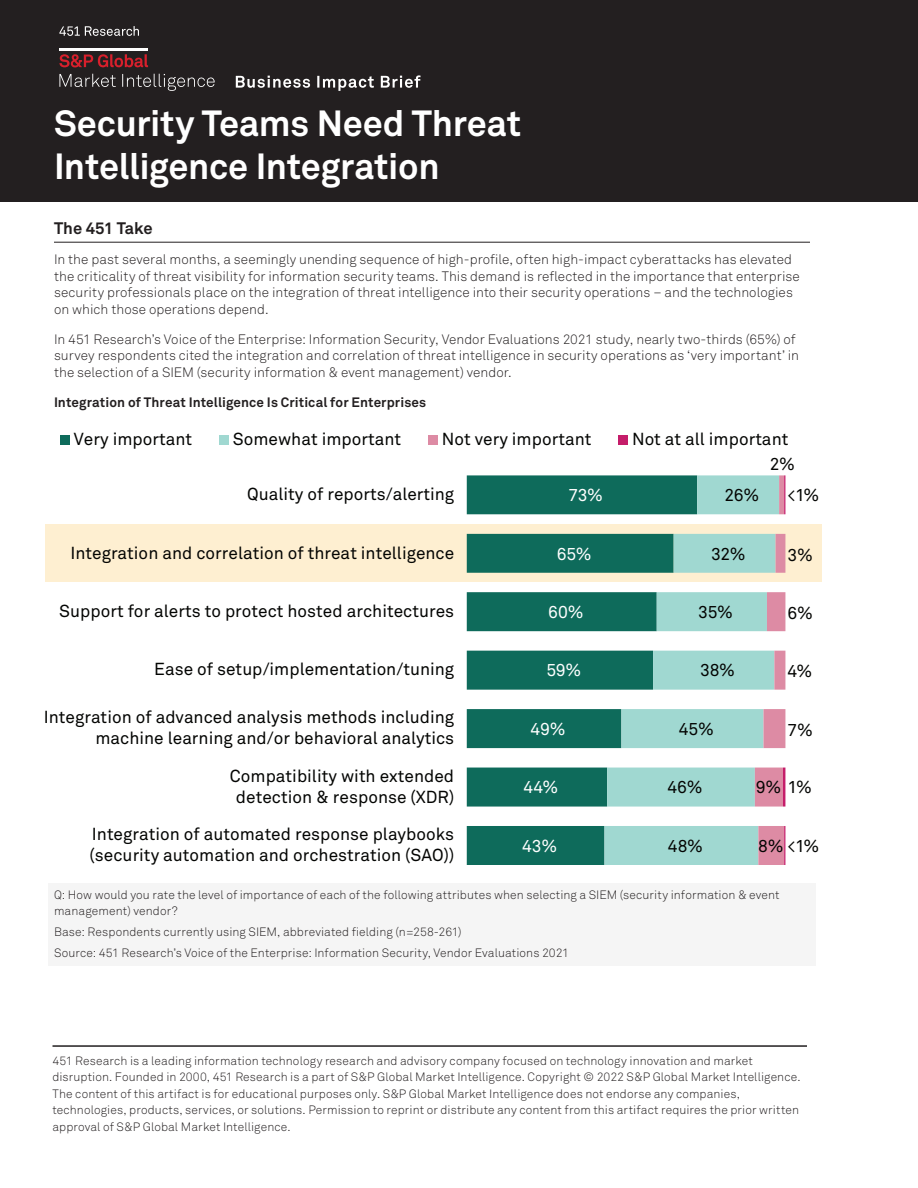
<style>
.page{position:relative;width:918px;height:1188px;background:#fff}
.page>*{position:absolute;margin:0;border:0;box-sizing:border-box;transform-origin:0 0}
.Heading_1{font:700 36px/43.2px "Akkurat Pro";letter-spacing:-.01em;color:#fff}
.t1{font:17.25px/20.7px "Akkurat Pro";color:#040503;text-align:right}
.t2{font:17.25px "Akkurat Pro";letter-spacing:-.005em;color:#fff}
.Heading_2{font:700 16.5px "Akkurat Pro";color:#231f20}
.t3{font:300 13.5px/16.5px "Akkurat Pro";letter-spacing:.005em;color:#231f20}
.Exhibit_title{font:700 13.5px "Akkurat Pro";letter-spacing:.01em;color:#231f20}
.Copyright_Rule{font:300 12px/16.5px "Akkurat Pro";letter-spacing:.01em;color:#231f20}
.Source{font:300 12px/16.5px "Akkurat Pro";letter-spacing:.01em;color:#231f20}
.Source_last_line{font:300 12px "Akkurat Pro";letter-spacing:.01em;color:#231f20}
</style>
<div class="page">
<div style="left:0;top:0;width:918px;height:202px;background:#231f20"></div>
<svg style="left:236px;top:75px;width:185px;height:16px"></svg>
<svg style="left:59px;top:74px;width:156px;height:17px"></svg>
<svg style="left:59px;top:54px;width:89px;height:14px"></svg>
<hr style="left:59px;top:48px;width:89px;height:3px;background:#fff">
<svg style="left:59px;top:26px;width:80px;height:10px"></svg>
<hr style="left:54px;top:242px;width:756px;height:1px;background:#231f20">
<div style="left:48px;top:883px;width:768px;height:41px;background:#f5f5f5"></div>
<div style="left:48px;top:921px;width:768px;height:24px;background:#f5f5f5"></div>
<div style="left:48px;top:942px;width:768px;height:24px;background:#f5f5f5"></div>
<div style="left:45px;top:524px;width:777px;height:58px;background:#feefd1"></div>
<svg style="left:467px;top:475px;width:137px;height:390px;fill:#0e6b5b"></svg>
<svg style="left:604px;top:475px;width:151px;height:390px;fill:#a0d8d1"></svg>
<svg style="left:755px;top:475px;width:30px;height:390px"></svg>
<hr style="left:784px;top:826px;width:1px;height:39px;background:#c51d6a">
<hr style="left:783px;top:768px;width:2px;height:39px;background:#c51d6a">
<hr style="left:784px;top:475px;width:1px;height:39px;background:#c51d6a">
<div style="left:60px;top:435px;width:10px;height:10px;background:#0e6b5b"></div>
<div style="left:219px;top:435px;width:9px;height:10px;background:#a0d8d1"></div>
<div style="left:428px;top:435px;width:10px;height:10px;background:#dd8ba4"></div>
<div style="left:618px;top:435px;width:10px;height:10px;background:#c51d6a"></div>
<hr style="left:52px;top:1045px;width:755px;height:2px;background:#231f20">
<p class="Heading_1" style="left:54px;top:102px;width:469px">Security Teams Need Threat<br>Intelligence Integration</p>
<p class="Heading_2" style="left:54px;top:218px;width:100px">The 451 Take</p>
<p class="t3" style="left:54px;top:251px;width:747px">In the past several months, a seemingly unending sequence of high-profile, often high-impact cyberattacks has elevated the criticality of threat visibility for information security teams. This demand is reflected in the importance that enterprise security professionals place on the integration of threat intelligence into their security operations – and the technologies on which those operations depend.</p>
<p class="t3" style="left:54px;top:331px;width:747px">In 451 Research’s Voice of the Enterprise: Information Security, Vendor Evaluations 2021 study, nearly two-thirds (65%) of survey respondents cited the integration and correlation of threat intelligence in security operations as ‘very important’ in the selection of a SIEM (security information &amp; event management) vendor.</p>
<p class="Exhibit_title" style="left:54px;top:394px;width:374px">Integration of Threat Intelligence Is Critical for Enterprises</p>
<p class="t1" style="left:74px;top:429px;width:120px">Very important</p>
<p class="t1" style="left:233px;top:429px;width:170px">Somewhat important</p>
<p class="t1" style="left:442px;top:429px;width:151px">Not very important</p>
<p class="t1" style="left:632px;top:429px;width:158px">Not at all important</p>
<p class="t1" style="left:770px;top:453px;width:27px">2%</p>
<p class="t1" style="left:247px;top:484px;width:209px">Quality of reports/alerting</p>
<p class="t2" style="left:568px;top:485px;width:36px">73%</p>
<p class="t1" style="left:725px;top:485px;width:36px">26%</p>
<p class="t1" style="left:788px;top:485px;width:33px">&lt;1%</p>
<p class="t1" style="left:70px;top:542px;width:385px">Integration and correlation of threat intelligence</p>
<p class="t2" style="left:557px;top:543px;width:36px">65%</p>
<p class="t1" style="left:711px;top:543px;width:36px">32%</p>
<p class="t1" style="left:788px;top:544px;width:27px">3%</p>
<p class="t1" style="left:59px;top:601px;width:397px">Support for alerts to protect hosted architectures</p>
<p class="t2" style="left:548px;top:602px;width:37px">60%</p>
<p class="t1" style="left:698px;top:602px;width:36px">35%</p>
<p class="t1" style="left:788px;top:603px;width:27px">6%</p>
<p class="t1" style="left:154px;top:659px;width:302px">Ease of setup/implementation/tuning</p>
<p class="t1" style="left:44px;top:707px;width:412px">Integration of advanced analysis methods including machine learning and/or behavioral analytics</p>
<p class="t1" style="left:230px;top:766px;width:226px;text-align:center">Compatibility with extended detection &amp; response (XDR)</p>
<p class="t1" style="left:90px;top:824px;width:366px;text-align:left">Integration of automated response playbooks (security automation and orchestration (SAO))</p>
<p class="t2" style="left:546px;top:660px;width:36px">59%</p>
<p class="t2" style="left:531px;top:719px;width:37px">49%</p>
<p class="t2" style="left:523px;top:777px;width:36px">44%</p>
<p class="t2" style="left:522px;top:836px;width:37px">43%</p>
<p class="t1" style="left:700px;top:660px;width:36px">38%</p>
<p class="t1" style="left:788px;top:661px;width:26px">4%</p>
<p class="t1" style="left:679px;top:719px;width:37px">45%</p>
<p class="t1" style="left:788px;top:720px;width:27px">7%</p>
<p class="t1" style="left:667px;top:777px;width:37px">46%</p>
<p class="t1" style="left:756px;top:777px;width:58px">9% 1%</p>
<p class="t1" style="left:668px;top:835px;width:37px">48%</p>
<p class="t1" style="left:758px;top:835px;width:63px">8% &lt;1%</p>
<p class="Source" style="left:54px;top:886px;width:727px">Q: How would you rate the level of importance of each of the following attributes when selecting a SIEM (security information &amp; event management) vendor?</p>
<p class="Source" style="left:54px;top:924px;width:409px">Base: Respondents currently using SIEM, abbreviated fielding (n=258-261)</p>
<p class="Source_last_line" style="left:54px;top:946px;width:517px">Source: 451 Research’s Voice of the Enterprise: Information Security, Vendor Evaluations 2021</p>
<p class="Copyright_Rule" style="left:52px;top:1052px;width:750px">451 Research is a leading information technology research and advisory company focused on technology innovation and market disruption. Founded in 2000, 451 Research is a part of S&amp;P Global Market Intelligence. Copyright © 2022 S&amp;P Global Market Intelligence.<br>The content of this artifact is for educational purposes only. S&amp;P Global Market Intelligence does not endorse any companies, technologies, products, services, or solutions. Permission to reprint or distribute any content from this artifact requires the prior written approval of S&amp;P Global Market Intelligence.</p>
</div>
